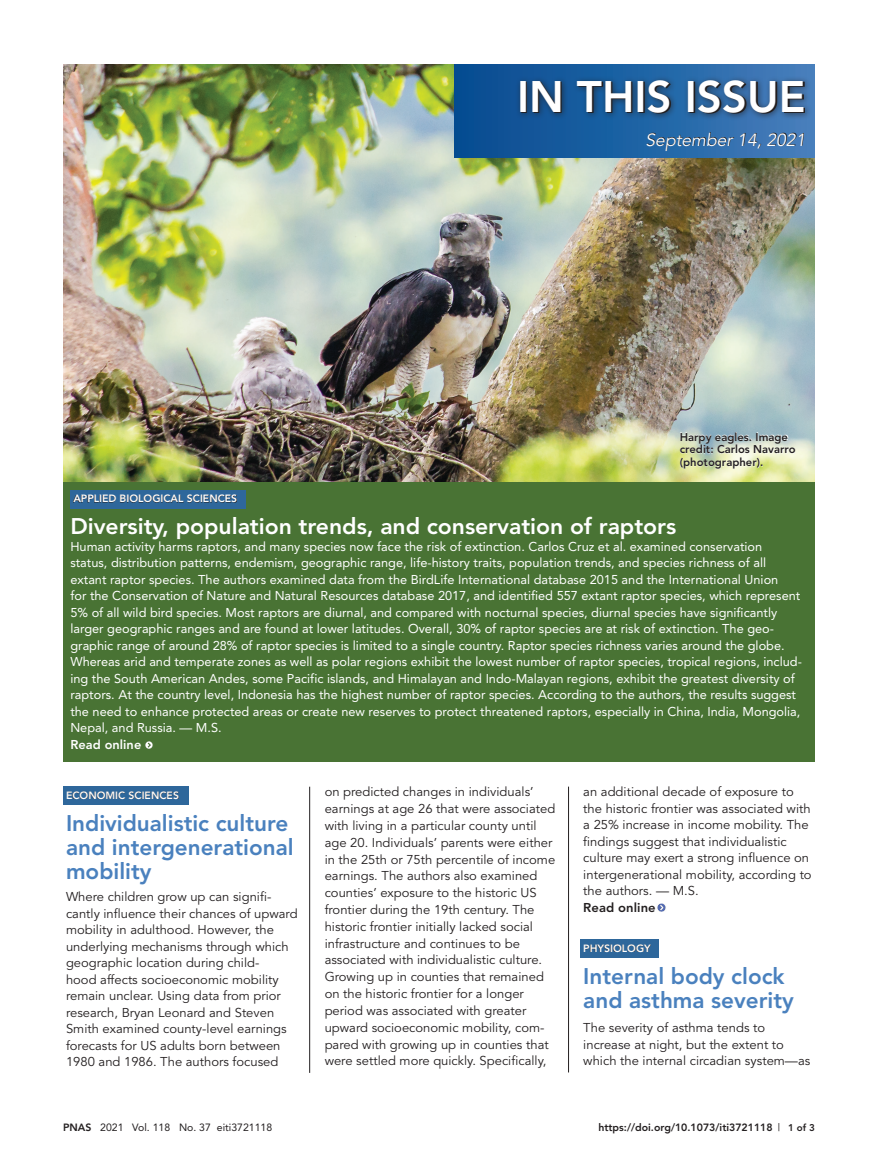
<style>
.page{position:relative;width:878px;height:1175px;background:#fff}
.page>*{position:absolute;margin:0;border:0;box-sizing:border-box;transform-origin:0 0}
.contentcode{font:800 43.65px "Avenir";color:#fff}
.para{font:800 22.5px/24px "Avenir";color:#4a81be}
.para-2{font:800 22.5px "Avenir";color:#fff}
.contentcode-2{font:italic 17.55px "Avenir LT Std";color:#fff}
.para-3{font:12.75px/16.5px "Avenir";color:#231f20}
.para-4{font:12.75px/16.5px "Avenir";color:#fff}
.para-5{font:800 12.75px "Avenir";letter-spacing:.005em;color:#fff}
.para-6{font:800 12.75px "Avenir";letter-spacing:.005em;color:#231f20}
.t1{font:800 11.25px/12.8px "Avenir";color:#231f20}
.para-7{font:800 10.5px "Avenir";color:#fff}
.Running_Footer{font:800 10.5px "Avenir";color:#231f20}
.Running_Footer-2{font:10.5px "Avenir";color:#231f20}
.s1{font-weight:800}
.s2{font-weight:400}
.s3{font-size:9.75px}
</style>
<div class="page">
<img style="left:63px;top:64px;width:751px;height:419px">
<div style="left:63px;top:483px;width:751px;height:279px;background:#497334"></div>
<div style="left:454px;top:64px;width:360px;height:94px;background:linear-gradient(to right,#014a8f,#437ebb)"></div>
<svg style="left:657px;top:903px;width:9px;height:8px"></svg>
<hr style="left:309px;top:786px;width:1px;height:286px;background:#231f20">
<hr style="left:568px;top:786px;width:1px;height:286px;background:#231f20">
<svg style="left:680px;top:432px;width:115px;height:37px"></svg>
<div style="left:515px;top:76px;width:297px;height:45px;background:#231f20;opacity:.75"></div>
<svg style="left:521px;top:81px;width:283px;height:33px;background:#234466"></svg>
<svg style="left:646px;top:132px;width:157px;height:19px;background:#306499"></svg>
<div style="left:70px;top:490px;width:176px;height:18px;background:#2e679b"></div>
<svg style="left:73px;top:495px;width:164px;height:7px"></svg>
<div style="left:63px;top:786px;width:125px;height:18px;background:#2e679b"></div>
<svg style="left:67px;top:791px;width:111px;height:8px"></svg>
<svg style="left:145px;top:741px;width:8px;height:8px"></svg>
<div style="left:580px;top:939px;width:79px;height:18px;background:#2e679b"></div>
<svg style="left:584px;top:944px;width:67px;height:8px"></svg>
<p class="contentcode" style="left:517px;top:71px;width:290px">IN THIS ISSUE</p>
<p class="contentcode-2" style="left:645px;top:129px;width:161px">September 14, 2021</p>
<p class="para-7" style="left:73px;top:492px;width:165px">APPLIED BIOLOGICAL SCIENCES</p>
<p class="t1" style="left:680px;top:430px;width:117px">Harpy eagles. Image credit: Carlos Navarro (photographer).</p>
<p class="para-2" style="left:70px;top:513px;width:607px">Diversity, population trends, and conservation of raptors</p>
<p class="para-4" style="left:70px;top:538px;width:733px">Human activity harms raptors, and many species now face the risk of extinction. Carlos Cruz et al. examined conservation status, distribution patterns, endemism, geographic range, life-history traits, population trends, and species richness of all extant raptor species. The authors examined data from the BirdLife International database 2015 and the International Union<br>for the Conservation of Nature and Natural Resources database 2017, and identified 557 extant raptor species, which represent 5% of all wild bird species. Most raptors are diurnal, and compared with nocturnal species, diurnal species have significantly larger geographic ranges and are found at lower latitudes. Overall, 30% of raptor species are at risk of extinction. The geo&shy;graphic range of around 28% of raptor species is limited to a single country. Raptor species richness varies around the globe.<br>Whereas arid and temperate zones as well as polar regions exhibit the lowest number of raptor species, tropical regions, includ&shy;ing the South American Andes, some Pacific islands, and Himalayan and Indo-Malayan regions, exhibit the greatest diversity of raptors. At the country level, Indonesia has the highest number of raptor species. According to the authors, the results suggest the need to enhance protected areas or create new reserves to protect threatened raptors, especially in China, India, Mongolia, Nepal, and Russia. — M.S.</p>
<p class="para-5" style="left:70px;top:737px;width:72px">Read online</p>
<p class="para-7" style="left:66px;top:789px;width:114px">ECONOMIC SCIENCES</p>
<p class="para" style="left:66px;top:810px;width:229px">Individualistic culture and intergenerational mobility</p>
<p class="para-3" style="left:66px;top:888px;width:233px">Where children grow up can signifi&shy;cantly influence their chances of upward mobility in adulthood. However, the underlying mechanisms through which geographic location during child-<br>hood affects socioeconomic mobility remain unclear. Using data from prior research, Bryan Leonard and Steven Smith examined county-level earnings forecasts for US adults born between 1980 and 1986. The authors focused</p>
<p class="para-3" style="left:324px;top:784px;width:232px">on predicted changes in individuals’ earnings at age 26 that were associated with living in a particular county until age 20. Individuals’ parents were either in the 25th or 75th percentile of income earnings. The authors also examined counties’ exposure to the historic US frontier during the 19th century. The historic frontier initially lacked social infrastructure and continues to be associated with individualistic culture.<br>Growing up in counties that remained on the historic frontier for a longer period was associated with greater upward socioeconomic mobility, com&shy;pared with growing up in counties that were settled more quickly. Specifically,</p>
<p class="para-3" style="left:583px;top:784px;width:230px">an additional decade of exposure to the historic frontier was associated with a 25% increase in income mobility. The findings suggest that individualistic culture may exert a strong influence on intergenerational mobility, according to the authors. — M.S.</p>
<p class="para-6" style="left:583px;top:900px;width:74px">Read online</p>
<p class="para-7" style="left:583px;top:942px;width:69px">PHYSIOLOGY</p>
<p class="para" style="left:583px;top:964px;width:212px">Internal body clock and asthma severity</p>
<p class="para-3" style="left:583px;top:1019px;width:228px">The severity of asthma tends to increase at night, but the extent to which the internal circadian system—as</p>
<p class="Running_Footer-2" style="left:63px;top:1121px;width:211px"><span class="s1">PNAS</span> 2021 Vol. 118 No. 37 eiti3721118</p>
<p class="Running_Footer" style="left:598px;top:1121px;width:218px">https://doi.org/10.1073/iti3721118 <span class="s2">|</span> <span class="s3">1 of 3</span></p>
</div>
